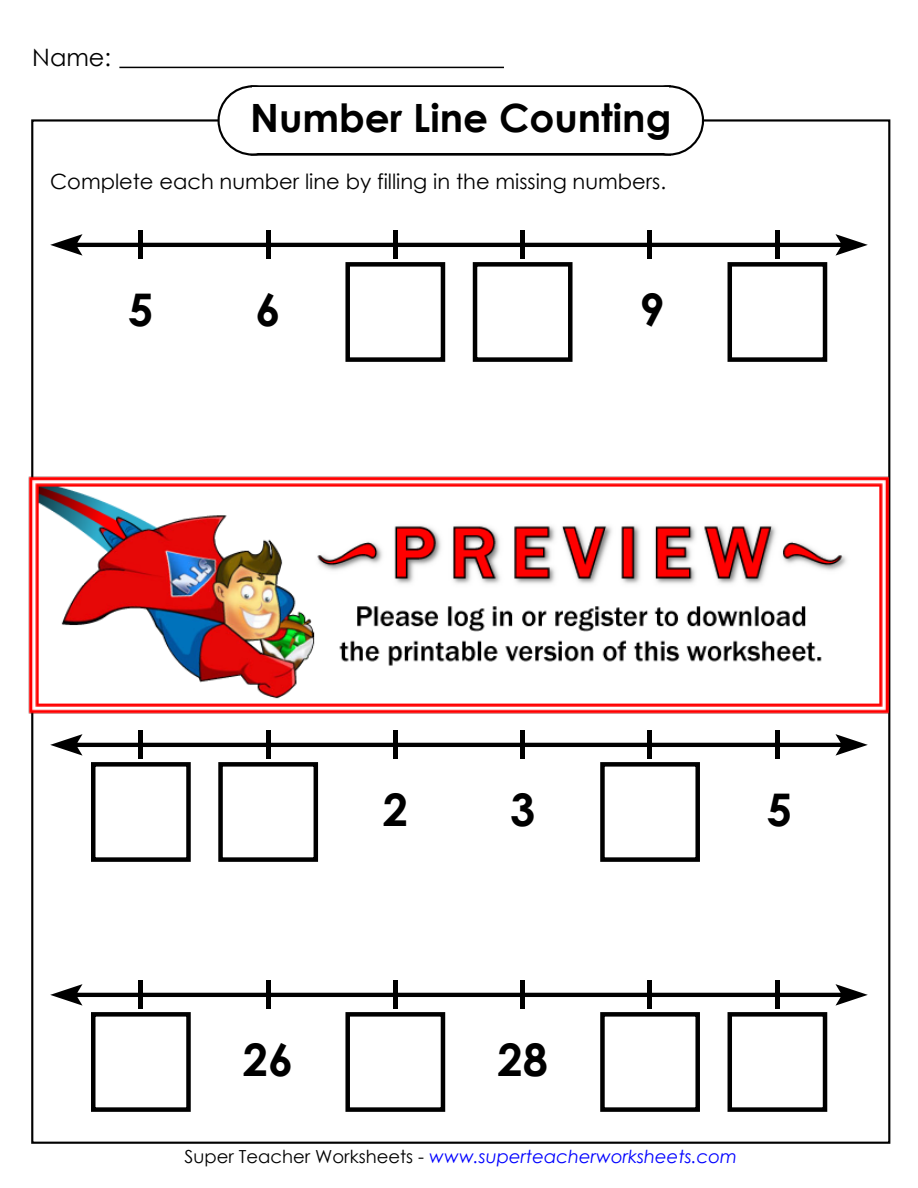
<style>
.page{position:relative;width:918px;height:1188px;background:#fff}
.page>*{position:absolute;margin:0;border:0;box-sizing:border-box;transform-origin:0 0}
.t1{font:700 45px "Century Gothic 2";color:#000}
.t2{font:700 39px "Century Gothic 2";color:#000}
.t3{font:24px "Century Gothic 2";color:#000}
.t4{font:21px "Century Gothic 2";color:#000}
.t5{font:italic 18px "Century Gothic 2";color:#00f}
.s1{font-style:normal;color:#000}
</style>
<div class="page">
<hr style="left:119px;top:67px;width:385px;height:1px;background:#000">
<div style="left:634px;top:85px;width:70px;height:71px;border:4px solid #000;border-radius:50%"></div>
<div style="left:251px;top:85px;width:420px;height:71px;border:4px solid #000"></div>
<div style="left:218px;top:85px;width:70px;height:71px;border:4px solid #000;border-radius:50%"></div>
<div style="left:636px;top:87px;width:66px;height:66px;background:#fff;border-radius:50%"></div>
<div style="left:253px;top:87px;width:416px;height:66px;background:#fff"></div>
<div style="left:220px;top:87px;width:66px;height:66px;background:#fff;border-radius:50%"></div>
<div style="left:345px;top:262px;width:100px;height:100px;background:#fff;border:4px solid #000"></div>
<div style="left:473px;top:262px;width:100px;height:100px;background:#fff;border:4px solid #000"></div>
<div style="left:728px;top:262px;width:99px;height:100px;background:#fff;border:4px solid #000"></div>
<hr style="left:139px;top:231px;width:4px;height:28px;background:#000">
<hr style="left:266px;top:231px;width:4px;height:28px;background:#000">
<div style="left:393px;top:231px;width:5px;height:28px;background:#000"></div>
<div style="left:520px;top:231px;width:5px;height:28px;background:#000"></div>
<hr style="left:648px;top:231px;width:4px;height:28px;background:#000">
<hr style="left:775px;top:231px;width:4px;height:28px;background:#000">
<svg style="left:50px;top:234px;width:818px;height:22px"></svg>
<div style="left:91px;top:762px;width:100px;height:100px;background:#fff;border:4px solid #000"></div>
<div style="left:218px;top:762px;width:100px;height:100px;background:#fff;border:4px solid #000"></div>
<div style="left:600px;top:762px;width:100px;height:100px;background:#fff;border:4px solid #000"></div>
<hr style="left:139px;top:731px;width:4px;height:28px;background:#000">
<hr style="left:266px;top:731px;width:4px;height:28px;background:#000">
<div style="left:393px;top:731px;width:5px;height:28px;background:#000"></div>
<div style="left:520px;top:731px;width:5px;height:28px;background:#000"></div>
<hr style="left:648px;top:731px;width:4px;height:28px;background:#000">
<hr style="left:775px;top:731px;width:4px;height:28px;background:#000">
<svg style="left:50px;top:734px;width:818px;height:22px"></svg>
<div style="left:91px;top:1012px;width:100px;height:100px;background:#fff;border:4px solid #000"></div>
<div style="left:345px;top:1012px;width:100px;height:100px;background:#fff;border:4px solid #000"></div>
<div style="left:600px;top:1012px;width:100px;height:100px;background:#fff;border:4px solid #000"></div>
<div style="left:728px;top:1012px;width:99px;height:100px;background:#fff;border:4px solid #000"></div>
<hr style="left:139px;top:981px;width:4px;height:28px;background:#000">
<hr style="left:266px;top:981px;width:4px;height:28px;background:#000">
<div style="left:393px;top:981px;width:5px;height:28px;background:#000"></div>
<div style="left:520px;top:981px;width:5px;height:28px;background:#000"></div>
<hr style="left:648px;top:981px;width:4px;height:28px;background:#000">
<hr style="left:775px;top:981px;width:4px;height:28px;background:#000">
<svg style="left:50px;top:984px;width:818px;height:22px"></svg>
<img style="left:28px;top:470px;width:863px;height:248px">
<h3 class="t3" style="left:32px;top:40px;width:80px">Name:</h3>
<h2 class="t2" style="left:250px;top:88px;width:423px">Number Line Counting</h2>
<p class="t4" style="left:50px;top:167px;width:618px">Complete each number line by filling in the missing numbers.</p>
<h1 class="t1" style="left:128px;top:276px;width:27px">5</h1>
<h1 class="t1" style="left:256px;top:276px;width:27px">6</h1>
<h1 class="t1" style="left:640px;top:276px;width:27px">9</h1>
<h1 class="t1" style="left:383px;top:776px;width:27px">2</h1>
<h1 class="t1" style="left:510px;top:776px;width:27px">3</h1>
<h1 class="t1" style="left:767px;top:776px;width:27px">5</h1>
<h1 class="t1" style="left:243px;top:1026px;width:52px">26</h1>
<h1 class="t1" style="left:498px;top:1026px;width:52px">28</h1>
<p class="t5" style="left:185px;top:1144px;width:554px"><span class="s1">Super Teacher Worksheets -</span> www.superteacherworksheets.com</p>
</div>
